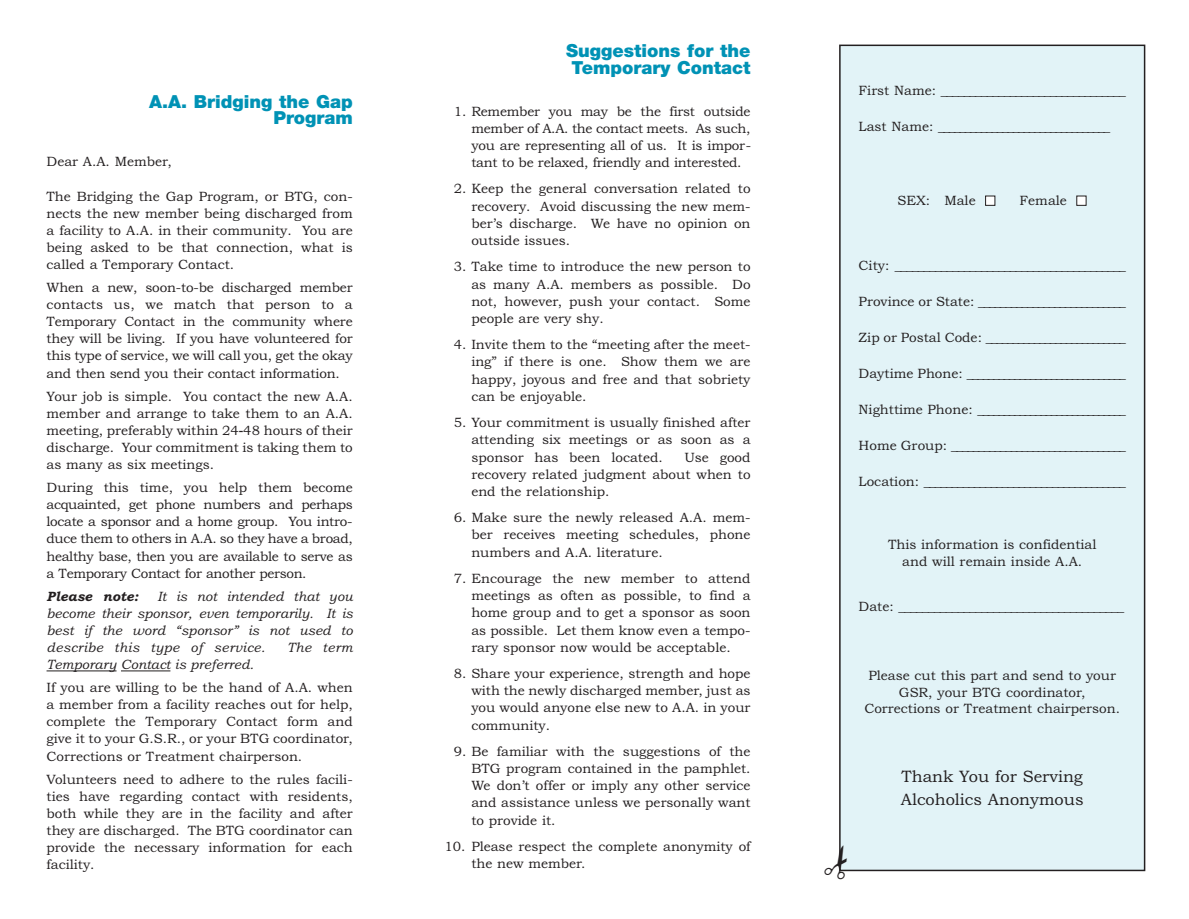
<style>
.page{position:relative;width:1189px;height:919px;background:#fff}
.page>*{position:absolute;margin:0;border:0;box-sizing:border-box;transform-origin:0 0}
.t1{font:900 18px/16.8px "Helvetica Neue";color:#0092b5;text-align:right}
.t2{font:16.5px/22.8px "Bookman Old Style";color:#231f20}
.t3{font:13.5px/17.2px "Bookman Old Style";color:#231f20;text-align:justify}
.t4{font:italic 13.5px/17.1px "Bookman Old Style";color:#231f20;text-align:justify}
.t5{font:italic 700 13.5px "Bookman Old Style";color:#231f20}
.s1{font-family:"Arial"}
.s2{color:#fff}
</style>
<div class="page">
<hr style="left:47px;top:670px;width:69px;height:1px;background:#231f20">
<hr style="left:121px;top:670px;width:49px;height:1px;background:#231f20">
<div style="left:840px;top:46px;width:303px;height:823px;background:#e2f3f7"></div>
<div style="left:839px;top:45px;width:306px;height:826px;border:2px solid #231f20"></div>
<svg style="left:839px;top:842px;width:12px;height:30px"></svg>
<h1 class="t1" style="left:149px;top:94px;width:205px">A.A. Bridging the Gap<br>Program</h1>
<p class="t3" style="left:47px;top:152px;width:127px">Dear A.A. Member,</p>
<p class="t3" style="left:47px;top:187px;width:308px">The Bridging the Gap Program, or BTG, con&shy;nects the new member being discharged from a facility to A.A. in their community. You are being asked to be that connection, what is called a Temporary Contact.</p>
<p class="t3" style="left:47px;top:279px;width:308px">When a new, soon-to-be discharged member contacts us, we match that person to a Temporary Contact in the community where they will be living. If you have volunteered for this type of service, we will call you, get the okay and then send you their contact information.</p>
<p class="t3" style="left:47px;top:387px;width:308px">Your job is simple. You contact the new A.A. member and arrange to take them to an A.A. meeting, preferably within 24<span class="s1">-</span>48 hours of their discharge. Your commitment is taking them to as many as six meetings.</p>
<p class="t3" style="left:47px;top:479px;width:308px">During this time, you help them become acquainted, get phone numbers and perhaps locate a sponsor and a home group. You intro&shy;duce them to others in A.A. so they have a broad, healthy base, then you are available to serve as a Temporary Contact for another person.</p>
<p class="t5" style="left:47px;top:588px;width:93px">Please note:</p>
<p class="t4" style="left:46px;top:587px;width:308px;text-indent:111px">It is not intended that you become their sponsor, even temporarily. It is best if the word “sponsor” is not used to describe this type of service.</p>
<p class="t4" style="left:287px;top:638px;width:67px">The term</p>
<p class="t4" style="left:46px;top:655px;width:209px">Temporary Contact is preferred.</p>
<p class="t3" style="left:47px;top:679px;width:308px">If you are willing to be the hand of A.A. when a member from a facility reaches out for help, complete the Temporary Contact form and give it to your G.S.R., or your BTG coordinator, Corrections or Treatment chairperson.</p>
<p class="t3" style="left:47px;top:770px;width:308px">Volunteers need to adhere to the rules facili&shy;ties have regarding contact with residents, both while they are in the facility and after they are discharged. The BTG coordinator can provide the necessary information for each facility.</p>
<h1 class="t1" style="left:566px;top:44px;width:186px;text-align:center">Suggestions for the<br>Temporary Contact</h1>
<p class="t3" style="left:471px;top:102px;width:281px;text-indent:-18px">1. Remember you may be the first outside member of A.A. the contact meets. As such, you are representing all of us. It is impor&shy;tant to be relaxed, friendly and interested.</p>
<p class="t3" style="left:471px;top:180px;width:281px;text-indent:-18px">2. Keep the general conversation related to recovery. Avoid discussing the new mem&shy;ber’s discharge. We have no opinion on outside issues.</p>
<p class="t3" style="left:471px;top:258px;width:280px;text-indent:-18px">3. Take time to introduce the new person to as many A.A. members as possible. Do not, however, push your contact. Some people are very shy.</p>
<p class="t3" style="left:471px;top:336px;width:281px;text-indent:-18px">4. Invite them to the “meeting after the meet&shy;ing” if there is one. Show them we are happy, joyous and free and that sobriety can be enjoyable.</p>
<p class="t3" style="left:471px;top:414px;width:281px;text-indent:-18px">5. Your commitment is usually finished after attending six meetings or as soon as a sponsor has been located.</p>
<p class="t3" style="left:471px;top:448px;width:280px;text-indent:213px">Use good recovery related judgment about when to end the relationship.</p>
<p class="t3" style="left:471px;top:509px;width:281px;text-indent:-18px">6. Make sure the newly released A.A. mem&shy;ber receives meeting schedules, phone numbers and A.A. literature.</p>
<p class="t3" style="left:471px;top:569px;width:281px;text-indent:-18px">7. Encourage the new member to attend meetings as often as possible, to find a home group and to get a sponsor as soon as possible. Let them know even a tempo&shy;rary sponsor now would be acceptable.</p>
<p class="t3" style="left:471px;top:664px;width:281px;text-indent:-18px">8. Share your experience, strength and hope with the newly discharged member, just as you would anyone else new to A.A. in your community.</p>
<p class="t3" style="left:471px;top:742px;width:281px;text-indent:-18px">9. Be familiar with the suggestions of the BTG program contained in the pamphlet.<br>We don’t offer or imply any other service and assistance unless we personally want to provide it.</p>
<p class="t3" style="left:471px;top:837px;width:281px;text-indent:-27px">10. Please respect the complete anonymity of the new member.</p>
<p class="t3" style="left:858px;top:82px;width:268px">First Name: ________________________________</p>
<p class="t3" style="left:858px;top:118px;width:253px">Last Name: ________________________________</p>
<p class="t3" style="left:897px;top:192px;width:99px">SEX: Male <span class="s2">■</span></p>
<p class="t3" style="left:1019px;top:192px;width:68px">Female <span class="s2">■</span></p>
<p class="t3" style="left:858px;top:257px;width:269px">City: ________________________________________</p>
<p class="t3" style="left:858px;top:293px;width:269px">Province or State: ___________________________</p>
<p class="t3" style="left:858px;top:329px;width:268px">Zip or Postal Code: __________________________</p>
<p class="t3" style="left:858px;top:365px;width:268px">Daytime Phone: ______________________________</p>
<p class="t3" style="left:858px;top:401px;width:268px">Nighttime Phone: ____________________________</p>
<p class="t3" style="left:858px;top:437px;width:269px">Home Group: ________________________________</p>
<p class="t3" style="left:858px;top:473px;width:269px">Location: ____________________________________</p>
<p class="t3" style="left:887px;top:535px;width:210px;line-height:16.8px;text-align:center">This information is confidential and will remain inside A.A.</p>
<p class="t3" style="left:858px;top:598px;width:267px">Date: ______________________________________</p>
<p class="t3" style="left:864px;top:666px;width:257px;line-height:16.8px;text-align:center">Please cut this part and send to your<br>GSR, your BTG coordinator,<br>Corrections or Treatment chairperson.</p>
<p class="t2" style="left:900px;top:764px;width:184px">Thank You for Serving<br>Alcoholics Anonymous</p>
</div>
